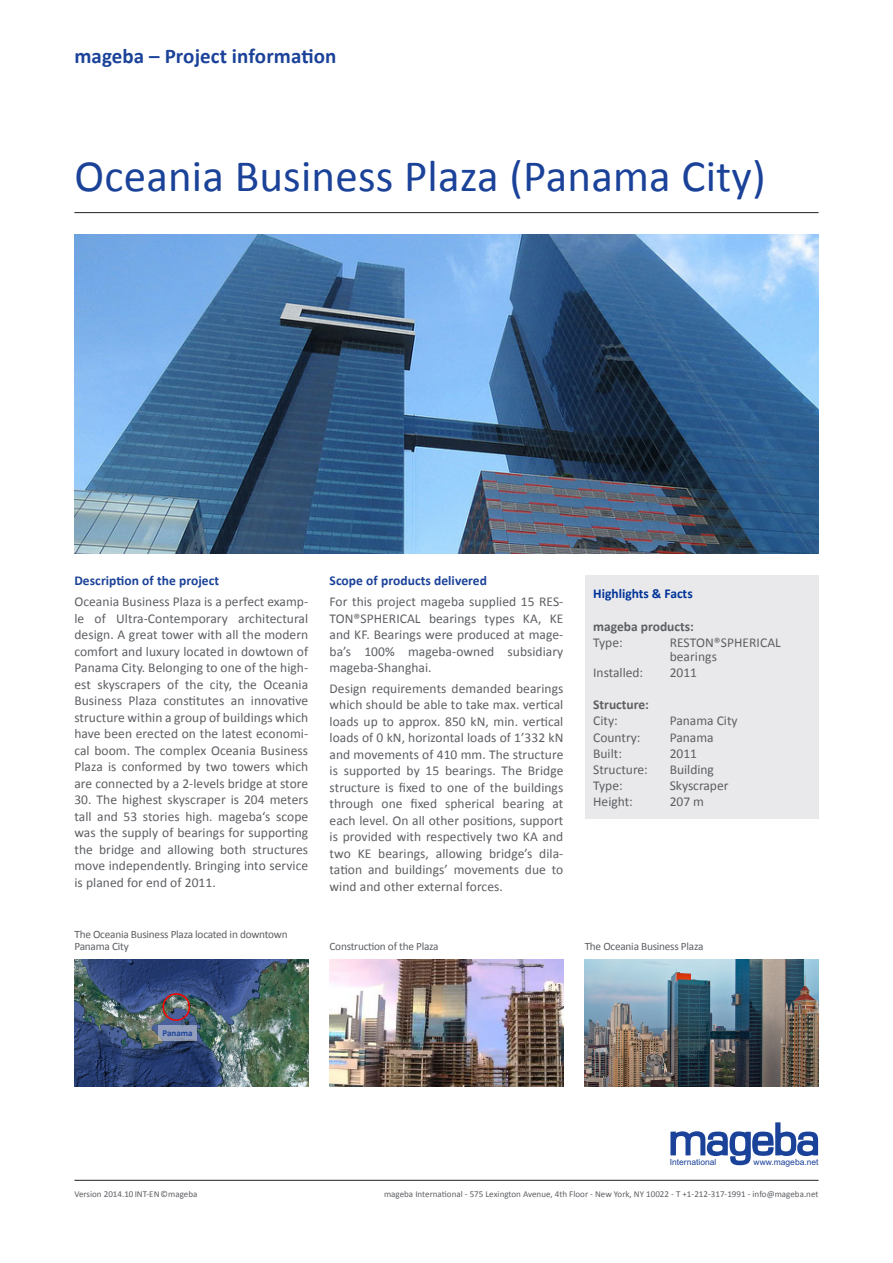
<style>
.page{position:relative;width:893px;height:1263px;background:#fff}
.page>*{position:absolute;margin:0;border:0;box-sizing:border-box;transform-origin:0 0}
.Botschaft{font:45px "Calibri";letter-spacing:.005em;color:#1b4299}
.t1{font:700 21px "Calibri";letter-spacing:.005em;color:#1b4299}
.Fliesstext{font:13.5px/16.5px "Calibri";letter-spacing:.005em;color:#5d5f63;text-align:justify}
.Title_Inhalt{font:700 13.5px "Calibri";letter-spacing:.005em;color:#1b4299}
.t2{font:700 13.5px "Calibri";color:#5d5f63}
.t3{font:700 13.5px "Calibri";color:#039}
.t4{font:11.25px/12px "Calibri";letter-spacing:-.02em;color:#5d5f63}
.t5{font:9px "Calibri";color:#5d5f63}
.t6{font:700 9px "Calibri";color:#1b4299}
.t7{font:8.55px "Arial";color:#1b4299}
</style>
<div class="page">
<svg style="left:670px;top:1122px;width:148px;height:43px"></svg>
<img style="left:74px;top:235px;width:745px;height:319px">
<img style="left:330px;top:959px;width:233px;height:128px">
<img style="left:585px;top:959px;width:234px;height:128px">
<img style="left:74px;top:959px;width:234px;height:128px">
<hr style="left:74px;top:1180px;width:745px;height:1px;background:#231f20">
<hr style="left:74px;top:212px;width:745px;height:1px;background:#231f20">
<div style="left:585px;top:575px;width:234px;height:244px;background:#e9e9eb"></div>
<div style="left:158px;top:1025px;width:39px;height:15px;background:#939ebc"></div>
<div style="left:162px;top:993px;width:28px;height:28px;border:2px solid #f00;border-radius:50%"></div>
<p class="t1" style="left:74px;top:41px;width:263px">mageba – Project information</p>
<p class="Botschaft" style="left:74px;top:145px;width:693px">Oceania Business Plaza (Panama City)</p>
<p class="Title_Inhalt" style="left:74px;top:571px;width:146px">Description of the project</p>
<p class="Fliesstext" style="left:74px;top:593px;width:235px">Oceania Business Plaza is a perfect examp&shy;le of Ultra-Contemporary architectural design. A great tower with all the modern comfort and luxury located in dowtown of Panama City. Belonging to one of the high&shy;est skyscrapers of the city, the Oceania Business Plaza constitutes an innovative structure within a group of buildings which have been erected on the latest economi&shy;cal boom. The complex Oceania Business Plaza is conformed by two towers which are connected by a 2-levels bridge at store</p>
<p class="Fliesstext" style="left:74px;top:791px;width:235px">30. The highest skyscraper is 204 meters tall and 53 stories high. mageba‘s scope was the supply of bearings for supporting the bridge and allowing both structures move independently. Bringing into service is planed for end of 2011.</p>
<p class="t4" style="left:74px;top:928px;width:215px">The Oceania Business Plaza located in downtown<br>Panama City</p>
<p class="Title_Inhalt" style="left:330px;top:571px;width:159px">Scope of products delivered</p>
<p class="Fliesstext" style="left:330px;top:593px;width:235px">For this project mageba supplied 15 RES-TON®SPHERICAL bearings types KA, KE and KF. Bearings were produced at mage&shy;ba’s 100% mageba-owned subsidiary mageba-Shanghai.</p>
<p class="Fliesstext" style="left:330px;top:680px;width:235px">Design requirements demanded bearings which should be able to take max. vertical loads up to approx. 850 kN, min. vertical loads of 0 kN, horizontal loads of 1’332 kN and movements of 410 mm. The structure is supported by 15 bearings. The Bridge structure is fixed to one of the buildings through one fixed spherical bearing at each level. On all other positions, support is provided with respectively two KA and two KE bearings, allowing bridge’s dila&shy;tation and buildings’ movements due to wind and other external forces.</p>
<p class="t4" style="left:330px;top:940px;width:111px">Construction of the Plaza</p>
<p class="t3" style="left:593px;top:584px;width:101px">Highlights &amp; Facts</p>
<p class="t2" style="left:593px;top:616px;width:102px">mageba products:</p>
<p class="Fliesstext" style="left:593px;top:634px;width:31px">Type:</p>
<p class="Fliesstext" style="left:670px;top:635px;width:113px;line-height:13.5px">RESTON®SPHERICAL bearings</p>
<p class="Fliesstext" style="left:593px;top:664px;width:52px">Installed:</p>
<p class="Fliesstext" style="left:670px;top:664px;width:29px">2011</p>
<p class="t2" style="left:593px;top:695px;width:57px">Structure:</p>
<p class="Fliesstext" style="left:593px;top:712px;width:26px">City:</p>
<p class="Fliesstext" style="left:670px;top:712px;width:69px">Panama City</p>
<p class="Fliesstext" style="left:593px;top:728px;width:49px">Country:</p>
<p class="Fliesstext" style="left:670px;top:728px;width:45px">Panama</p>
<p class="Fliesstext" style="left:593px;top:745px;width:30px">Built:</p>
<p class="Fliesstext" style="left:670px;top:745px;width:29px">2011</p>
<p class="Fliesstext" style="left:593px;top:761px;width:56px">Structure:</p>
<p class="Fliesstext" style="left:670px;top:761px;width:46px">Building</p>
<p class="Fliesstext" style="left:593px;top:777px;width:31px">Type:</p>
<p class="Fliesstext" style="left:670px;top:777px;width:60px">Skyscraper</p>
<p class="Fliesstext" style="left:593px;top:793px;width:41px">Height:</p>
<p class="Fliesstext" style="left:670px;top:793px;width:36px">207 m</p>
<p class="t4" style="left:585px;top:940px;width:120px">The Oceania Business Plaza</p>
<p class="t6" style="left:162px;top:1027px;width:32px">Panama</p>
<p class="t7" style="left:670px;top:1157px;width:48px">International</p>
<p class="t7" style="left:754px;top:1156px;width:66px">www.mageba.net</p>
<p class="t5" style="left:74px;top:1188px;width:125px">Version 2014.10 INT-EN ©mageba</p>
<p class="t5" style="left:384px;top:1188px;width:436px">mageba International - 575 Lexington Avenue, 4th Floor - New York, NY 10022 - T +1-212-317-1991 - info@mageba.net</p>
</div>
